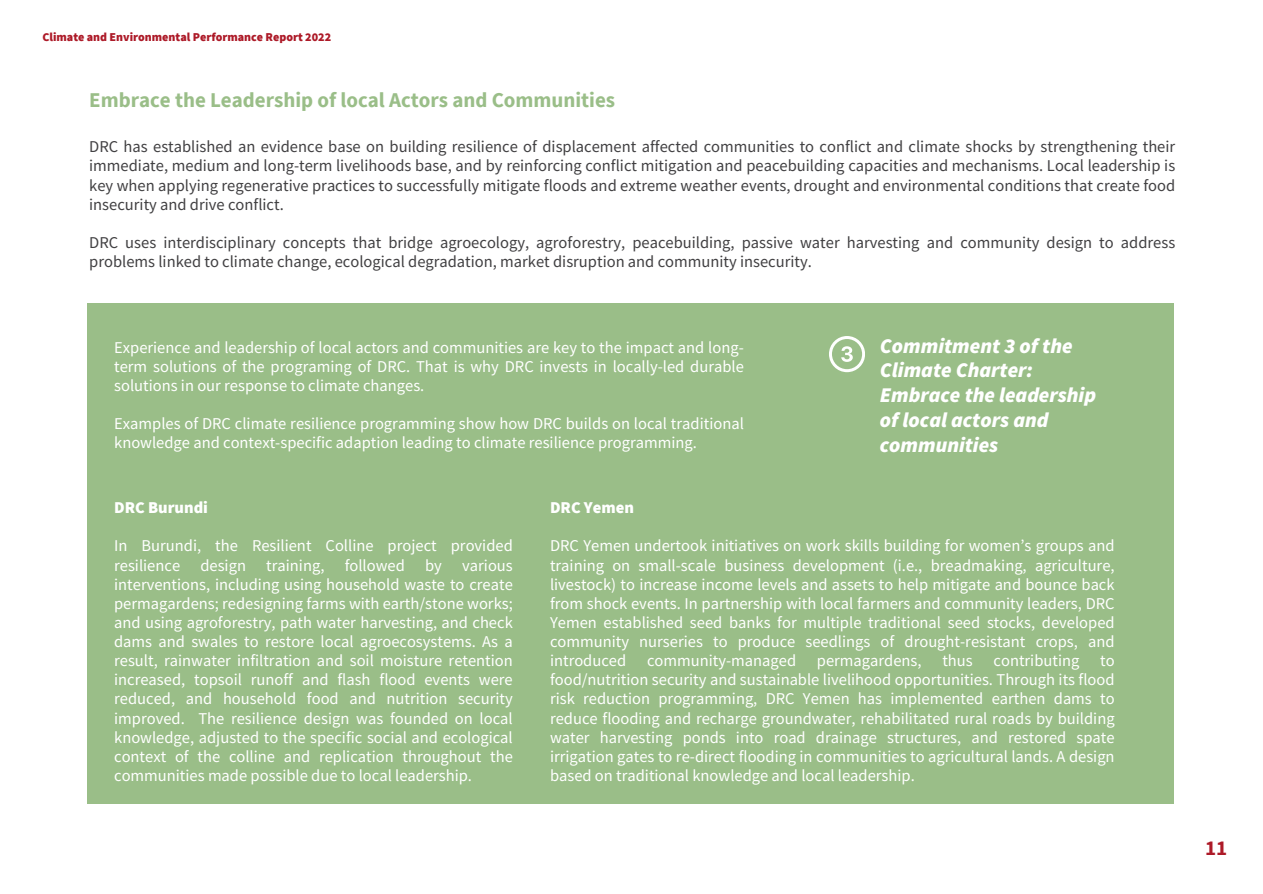
<style>
.page{position:relative;width:1263px;height:894px;background:#fff}
.page>*{position:absolute;margin:0;border:0;box-sizing:border-box;transform-origin:0 0}
.t1{font:italic 900 21px/24.8px "Source Sans Pro";color:#fff}
.t2{font:700 21px "Source Sans Pro";color:#9abe88}
.t3{font:700 21px "Source Sans Pro";color:#ad1a28}
.t4{font:16.5px/19px "Source Sans Pro";color:#fff;text-align:justify}
.t5{font:16.5px/19px "Source Sans Pro";color:#414042;text-align:justify}
.t6{font:900 16.5px "Source Sans Pro";color:#fff}
.t7{font:900 12px "Source Sans Pro";color:#ad1a28}
</style>
<div class="page">
<div style="left:87px;top:303px;width:1086px;height:500px;background:#9abe88"></div>
<svg style="left:829px;top:336px;width:36px;height:36px"></svg>
<p class="t7" style="left:42px;top:29px;width:290px">Climate and Environmental Performance Report 2022</p>
<p class="t2" style="left:89px;top:87px;width:527px">Embrace the Leadership of local Actors and Communities</p>
<p class="t5" style="left:89px;top:137px;width:1087px">DRC has established an evidence base on building resilience of displacement affected communities to conflict and climate shocks by strengthening their immediate, medium and long-term livelihoods base, and by reinforcing conflict mitigation and peacebuilding capacities and mechanisms. Local leadership is key when applying regenerative practices to successfully mitigate floods and extreme weather events, drought and environmental conditions that create food insecurity and drive conflict.</p>
<p class="t5" style="left:89px;top:232px;width:1087px">DRC uses interdisciplinary concepts that bridge agroecology, agroforestry, peacebuilding, passive water harvesting and community design to address problems linked to climate change, ecological degradation, market disruption and community insecurity.</p>
<p class="t4" style="left:114px;top:337px;width:631px">Experience and leadership of local actors and communities are key to the impact and long&shy;term solutions of the programing of DRC. That is why DRC invests in locally-led durable solutions in our response to climate changes.</p>
<p class="t4" style="left:114px;top:413px;width:631px">Examples of DRC climate resilience programming show how DRC builds on local traditional knowledge and context-specific adaption leading to climate resilience programming.</p>
<p class="t6" style="left:114px;top:496px;width:95px">DRC Burundi</p>
<p class="t6" style="left:550px;top:496px;width:86px">DRC Yemen</p>
<p class="t1" style="left:880px;top:333px;width:218px">Commitment 3 of the<br>Climate Charter:<br>Embrace the leadership of local actors and communities</p>
<p class="t4" style="left:114px;top:536px;width:400px">In Burundi, the Resilient Colline project provided resilience design training, followed by various interventions, including using household waste to create permagardens; redesigning farms with earth/stone works; and using agroforestry, path water harvesting, and check dams and swales to restore local agroecosystems. As a result, rainwater infiltration and soil moisture retention increased, topsoil runoff and flash flood events were reduced, and household food and nutrition security improved. The resilience design was founded on local knowledge, adjusted to the specific social and ecological context of the colline and replication throughout the communities made possible due to local leadership.</p>
<p class="t4" style="left:550px;top:536px;width:566px">DRC Yemen undertook initiatives on work skills building for women’s groups and training on small-scale business development (i.e., breadmaking, agriculture, livestock) to increase income levels and assets to help mitigate and bounce back from shock events. In partnership with local farmers and community leaders, DRC Yemen established seed banks for multiple traditional seed stocks, developed community nurseries to produce seedlings of drought-resistant crops, and introduced</p>
<p class="t4" style="left:647px;top:650px;width:151px">community-managed</p>
<p class="t4" style="left:817px;top:650px;width:106px">permagardens,</p>
<p class="t4" style="left:942px;top:650px;width:32px">thus</p>
<p class="t4" style="left:993px;top:650px;width:87px">contributing</p>
<p class="t4" style="left:550px;top:650px;width:566px;text-indent:550px">to food/nutrition security and sustainable livelihood opportunities. Through its flood risk reduction programming, DRC Yemen has implemented earthen dams to reduce flooding and recharge groundwater, rehabilitated rural roads by building water harvesting ponds into road drainage structures, and restored spate irrigation gates to re-direct flooding in communities to agricultural lands. A design based on traditional knowledge and local leadership.</p>
<p class="t3" style="left:1205px;top:833px;width:24px">11</p>
</div>
